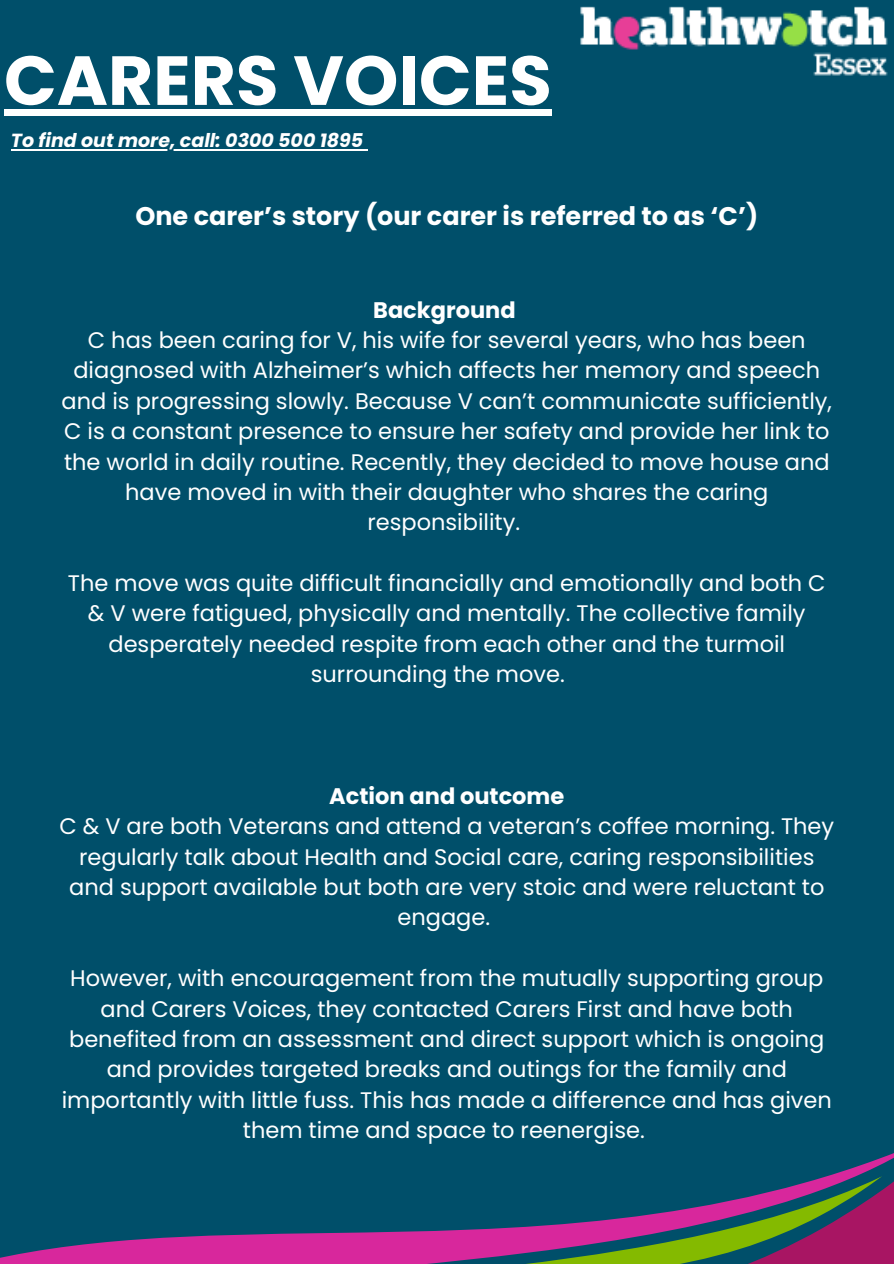
<style>
.page{position:relative;width:894px;height:1264px;background:#fff}
.page>*{position:absolute;margin:0;border:0;box-sizing:border-box;transform-origin:0 0}
.t1{font:700 69.3px "Poppins";color:#fff}
.t2{font:700 25.5px "Poppins";color:#fff}
.t3{font:22.5px/30.3px "Poppins";color:#fff;text-align:center}
.t4{font:italic 700 18.9px "Poppins";color:#fff}
.s1{font-weight:700}
</style>
<div class="page">
<div style="left:0;top:0;width:893px;height:1263px;background:#004f6a"></div>
<img style="left:580px;top:6px;width:308px;height:70px">
<div style="left:4px;top:109px;width:547px;height:7px;background:#fff"></div>
<hr style="left:11px;top:149px;width:352px;height:2px;background:#fff">
<svg style="left:0;top:1153px;width:893px;height:110px"></svg>
<svg style="left:466px;top:1164px;width:427px;height:99px"></svg>
<h3 class="t1" style="left:4px;top:32px;width:549px">CARERS VOICES</h3>
<h3 class="t4" style="left:11px;top:128px;width:353px">To find out more, call: 0300 500 1895</h3>
<h1 class="t2" style="left:135px;top:198px;width:624px">One carer’s story (our carer is referred to as ‘C’)</h1>
<p class="t3" style="left:62px;top:294px;width:771px"><span class="s1">Background<br></span>C has been caring for V, his wife for several years, who has been diagnosed with Alzheimer’s which affects her memory and speech and is progressing slowly. Because V can’t communicate sufficiently, C is a constant presence to ensure her safety and provide her link to the world in daily routine. Recently, they decided to move house and have moved in with their daughter who shares the caring responsibility.</p>
<p class="t3" style="left:68px;top:568px;width:759px">The move was quite difficult financially and emotionally and both C</p>
<p class="t3" style="left:88px;top:598px;width:719px">&amp; V were fatigued, physically and mentally. The collective family</p>
<p class="t3" style="left:108px;top:629px;width:678px">desperately needed respite from each other and the turmoil</p>
<p class="t3" style="left:311px;top:659px;width:255px">surrounding the move.</p>
<h2 class="t3" style="left:59px;top:780px;width:776px"><span class="s1">Action and outcome<br></span>C &amp; V are both Veterans and attend a veteran’s coffee morning. They regularly talk about Health and Social care, caring responsibilities and support available but both are very stoic and were reluctant to engage.</h2>
<h3 class="t3" style="left:62px;top:963px;width:771px">However, with encouragement from the mutually supporting group and Carers Voices, they contacted Carers First and have both benefited from an assessment and direct support which is ongoing and provides targeted breaks and outings for the family and importantly with little fuss. This has made a difference and has given them time and space to reenergise.</h3>
</div>
